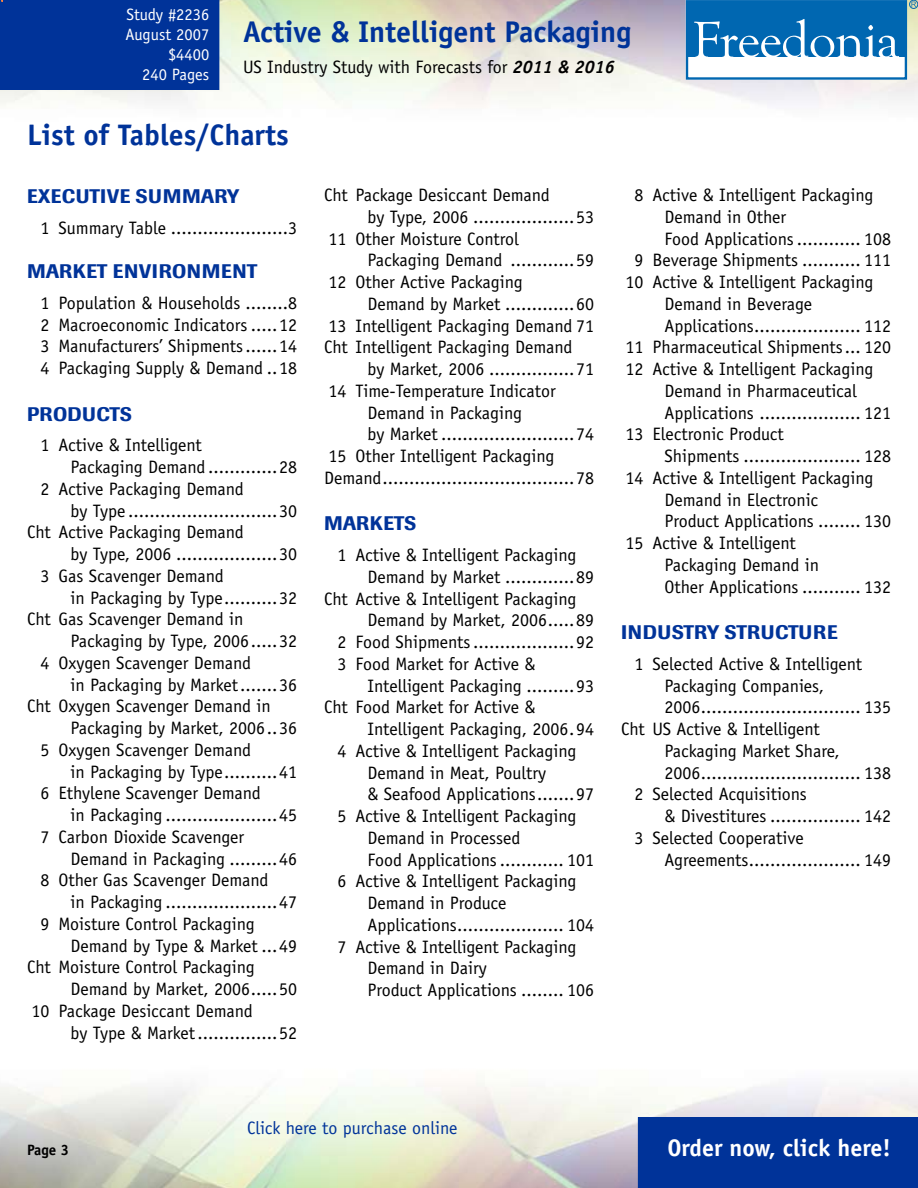
<style>
.page{position:relative;width:918px;height:1188px;background:#fff}
.page>*{position:absolute;margin:0;border:0;box-sizing:border-box;transform-origin:0 0}
.t1{font:700 30px "Officina Sans";color:#039}
.t2{font:700 29.7px "Officina Sans";color:#039}
.t3{font:700 24px "Officina Sans";color:#fff}
.t4{font:500 19.5px "Imago";letter-spacing:.02em;color:#039}
.t5{font:18px/21.8px "Officina Sans";color:#000;text-align:justify}
.t6{font:18px "Officina Sans";color:#039}
.t7{font:16.5px/19.8px "Officina Sans";color:#fff;text-align:right}
.t8{font:700 15px "Officina Sans";color:#000}
.s1{font-weight:700;font-style:italic}
</style>
<div class="page">
<div style="left:638px;top:1117px;width:280px;height:71px;background:#039"></div>
<div style="left:686px;top:0;width:221px;height:80px;border:2px solid #0067b1"></div>
<div style="left:687px;top:1px;width:218px;height:56px;background:#0067b1"></div>
<svg style="left:694px;top:19px;width:205px;height:38px"></svg>
<div style="left:909px;top:0;width:9px;height:9px;border:1px solid #0067b1;border-radius:50%"></div>
<svg style="left:911px;top:2px;width:5px;height:5px"></svg>
<div style="left:0;top:0;width:219px;height:90px;background:#039"></div>
<p class="t7" style="left:126px;top:5px;width:85px">Study #2236<br>August 2007 $4400<br>240 Pages</p>
<h1 class="t1" style="left:243px;top:13px;width:390px">Active &amp; Intelligent Packaging</h1>
<p class="t5" style="left:243px;top:56px;width:373px">US Industry Study with Forecasts for <span class="s1">2011 &amp; 2016</span></p>
<h2 class="t2" style="left:27px;top:116px;width:263px">List of Tables/Charts</h2>
<p class="t4" style="left:27px;top:184px;width:214px">EXECUTIVE SUMMARY</p>
<p class="t5" style="left:40px;top:217px;width:258px">1 Summary Table ......................3</p>
<p class="t4" style="left:27px;top:259px;width:232px">MARKET ENVIRONMENT</p>
<p class="t5" style="left:40px;top:292px;width:258px">1 Population &amp; Households ........8<br>2 Macroeconomic Indicators .....12<br>3 Manufacturers’ Shipments......14<br>4 Packaging Supply &amp; Demand ..18</p>
<p class="t4" style="left:27px;top:402px;width:69px">PRODUCT</p>
<p class="t4" style="left:120px;top:402px;width:14px">S</p>
<p class="t5" style="left:40px;top:434px;width:163px">1 Active &amp; Intelligent</p>
<p class="t5" style="left:71px;top:456px;width:228px">Packaging Demand .............28</p>
<p class="t5" style="left:40px;top:478px;width:205px">2 Active Packaging Demand</p>
<p class="t5" style="left:71px;top:500px;width:228px">by Type ............................30</p>
<p class="t5" style="left:27px;top:521px;width:218px">Cht Active Packaging Demand</p>
<p class="t5" style="left:71px;top:543px;width:228px">by Type, 2006 ...................30</p>
<p class="t5" style="left:40px;top:565px;width:185px">3 Gas Scavenger Demand</p>
<p class="t5" style="left:71px;top:587px;width:228px">in Packaging by Type..........32</p>
<p class="t5" style="left:27px;top:608px;width:218px">Cht Gas Scavenger Demand in</p>
<p class="t5" style="left:71px;top:630px;width:228px">Packaging by Type, 2006.....32</p>
<p class="t5" style="left:40px;top:652px;width:212px">4 Oxygen Scavenger Demand</p>
<p class="t5" style="left:71px;top:674px;width:228px">in Packaging by Market.......36</p>
<p class="t5" style="left:27px;top:695px;width:245px">Cht Oxygen Scavenger Demand in</p>
<p class="t5" style="left:71px;top:717px;width:228px">Packaging by Market, 2006..36</p>
<p class="t5" style="left:40px;top:739px;width:212px">5 Oxygen Scavenger Demand</p>
<p class="t5" style="left:71px;top:761px;width:228px">in Packaging by Type..........41</p>
<p class="t5" style="left:40px;top:782px;width:222px">6 Ethylene Scavenger Demand</p>
<p class="t5" style="left:71px;top:804px;width:228px">in Packaging .....................45</p>
<p class="t5" style="left:40px;top:826px;width:205px">7 Carbon Dioxide Scavenger</p>
<p class="t5" style="left:71px;top:848px;width:228px">Demand in Packaging .........46</p>
<p class="t5" style="left:40px;top:869px;width:230px">8 Other Gas Scavenger Demand</p>
<p class="t5" style="left:71px;top:891px;width:228px">in Packaging .....................47</p>
<p class="t5" style="left:40px;top:913px;width:216px">9 Moisture Control Packaging</p>
<p class="t5" style="left:71px;top:935px;width:228px">Demand by Type &amp; Market ...49</p>
<p class="t5" style="left:27px;top:956px;width:229px">Cht Moisture Control Packaging</p>
<p class="t5" style="left:71px;top:978px;width:228px">Demand by Market, 2006.....50</p>
<p class="t5" style="left:32px;top:1000px;width:223px">10 Package Desiccant Demand</p>
<p class="t5" style="left:71px;top:1022px;width:228px">by Type &amp; Market...............52</p>
<p class="t5" style="left:324px;top:184px;width:227px">Cht Package Desiccant Demand</p>
<p class="t5" style="left:368px;top:206px;width:228px">by Type, 2006 ...................53</p>
<p class="t5" style="left:328px;top:228px;width:192px">11 Other Moisture Control</p>
<p class="t5" style="left:368px;top:249px;width:228px">Packaging Demand ............59</p>
<p class="t5" style="left:328px;top:271px;width:196px">12 Other Active Packaging</p>
<p class="t5" style="left:368px;top:293px;width:228px">Demand by Market .............60</p>
<p class="t5" style="left:328px;top:315px;width:267px">13 Intelligent Packaging Demand 71</p>
<p class="t5" style="left:324px;top:336px;width:250px">Cht Intelligent Packaging Demand</p>
<p class="t5" style="left:368px;top:358px;width:228px">by Market, 2006 ................71</p>
<p class="t5" style="left:328px;top:380px;width:229px">14 Time-Temperature Indicator</p>
<p class="t5" style="left:368px;top:402px;width:156px">Demand in Packaging</p>
<p class="t5" style="left:368px;top:423px;width:228px">by Market .........................74</p>
<p class="t5" style="left:328px;top:445px;width:228px">15 Other Intelligent Packaging</p>
<p class="t5" style="left:324px;top:467px;width:271px">Demand....................................78</p>
<p class="t4" style="left:324px;top:512px;width:16px">MARK</p>
<p class="t4" style="left:383px;top:512px;width:34px">ETS</p>
<p class="t5" style="left:338px;top:544px;width:241px">1 Active &amp; Intelligent Packaging</p>
<p class="t5" style="left:368px;top:566px;width:228px">Demand by Market .............89</p>
<p class="t5" style="left:324px;top:588px;width:254px">Cht Active &amp; Intelligent Packaging</p>
<p class="t5" style="left:368px;top:609px;width:228px">Demand by Market, 2006.....89</p>
<p class="t5" style="left:338px;top:631px;width:258px">2 Food Shipments...................92</p>
<p class="t5" style="left:338px;top:653px;width:200px">3 Food Market for Active &amp;</p>
<p class="t5" style="left:368px;top:675px;width:228px">Intelligent Packaging .........93</p>
<p class="t5" style="left:324px;top:696px;width:213px">Cht Food Market for Active &amp;</p>
<p class="t5" style="left:368px;top:718px;width:228px">Intelligent Packaging, 2006.94</p>
<p class="t5" style="left:338px;top:740px;width:241px">4 Active &amp; Intelligent Packaging</p>
<p class="t5" style="left:368px;top:762px;width:180px">Demand in Meat, Poultry</p>
<p class="t5" style="left:368px;top:783px;width:228px">&amp; Seafood Applications.......97</p>
<p class="t5" style="left:338px;top:805px;width:241px">5 Active &amp; Intelligent Packaging</p>
<p class="t5" style="left:368px;top:827px;width:155px">Demand in Processed</p>
<p class="t5" style="left:368px;top:849px;width:228px">Food Applications ............ 101</p>
<p class="t5" style="left:338px;top:870px;width:241px">6 Active &amp; Intelligent Packaging</p>
<p class="t5" style="left:368px;top:892px;width:141px">Demand in Produce</p>
<p class="t5" style="left:368px;top:914px;width:228px">Applications.................... 104</p>
<p class="t5" style="left:338px;top:936px;width:241px">7 Active &amp; Intelligent Packaging</p>
<p class="t5" style="left:368px;top:957px;width:121px">Demand in Dairy</p>
<p class="t5" style="left:368px;top:979px;width:228px">Product Applications ........ 106</p>
<p class="t5" style="left:634px;top:184px;width:241px">8 Active &amp; Intelligent Packaging</p>
<p class="t5" style="left:665px;top:206px;width:123px">Demand in Other</p>
<p class="t5" style="left:665px;top:228px;width:228px">Food Applications ............ 108</p>
<p class="t5" style="left:634px;top:249px;width:258px">9 Beverage Shipments ........... 111</p>
<p class="t5" style="left:626px;top:271px;width:250px">10 Active &amp; Intelligent Packaging</p>
<p class="t5" style="left:665px;top:293px;width:149px">Demand in Beverage</p>
<p class="t5" style="left:665px;top:315px;width:228px">Applications.................... 112</p>
<p class="t5" style="left:626px;top:336px;width:267px">11 Pharmaceutical Shipments... 120</p>
<p class="t5" style="left:626px;top:358px;width:250px">12 Active &amp; Intelligent Packaging</p>
<p class="t5" style="left:665px;top:380px;width:194px">Demand in Pharmaceutical</p>
<p class="t5" style="left:665px;top:402px;width:228px">Applications ................... 121</p>
<p class="t5" style="left:626px;top:423px;width:160px">13 Electronic Product</p>
<p class="t5" style="left:665px;top:445px;width:228px">Shipments ...................... 128</p>
<p class="t5" style="left:626px;top:467px;width:250px">14 Active &amp; Intelligent Packaging</p>
<p class="t5" style="left:665px;top:489px;width:155px">Demand in Electronic</p>
<p class="t5" style="left:665px;top:510px;width:228px">Product Applications ........ 130</p>
<p class="t5" style="left:626px;top:532px;width:172px">15 Active &amp; Intelligent</p>
<p class="t5" style="left:665px;top:554px;width:156px">Packaging Demand in</p>
<p class="t5" style="left:665px;top:576px;width:228px">Other Applications ........... 132</p>
<p class="t4" style="left:621px;top:621px;width:76px">IN DUSTRY</p>
<p class="t4" style="left:725px;top:621px;width:26px">STRUCTUR</p>
<p class="t4" style="left:827px;top:621px;width:12px">E</p>
<p class="t5" style="left:634px;top:653px;width:229px">1 Selected Active &amp; Intelligent</p>
<p class="t5" style="left:665px;top:675px;width:161px">Packaging Companies,</p>
<p class="t5" style="left:665px;top:696px;width:228px">2006.............................. 135</p>
<p class="t5" style="left:621px;top:718px;width:200px">Cht US Active &amp; Intelligent</p>
<p class="t5" style="left:665px;top:740px;width:177px">Packaging Market Share,</p>
<p class="t5" style="left:665px;top:762px;width:228px">2006.............................. 138</p>
<p class="t5" style="left:634px;top:783px;width:174px">2 Selected Acquisitions</p>
<p class="t5" style="left:665px;top:805px;width:228px">&amp; Divestitures ................. 142</p>
<p class="t5" style="left:634px;top:827px;width:171px">3 Selected Cooperative</p>
<p class="t5" style="left:665px;top:849px;width:228px">Agreements..................... 149</p>
<p class="t6" style="left:247px;top:1117px;width:212px">Click here to purchase online</p>
<p class="t8" style="left:27px;top:1140px;width:31px">Page</p>
<h3 class="t3" style="left:667px;top:1133px;width:225px">Order now, click here!</h3>
</div>
